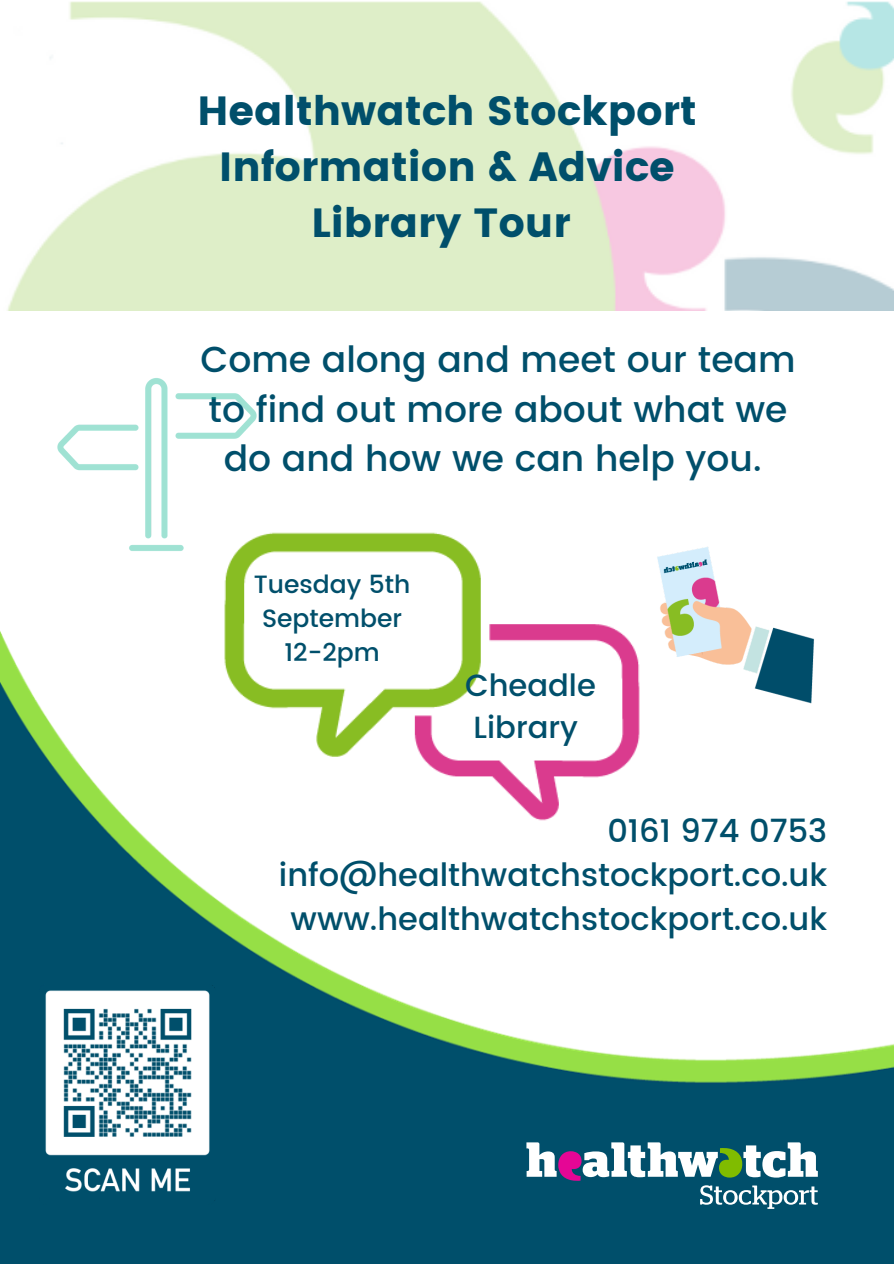
<style>
.page{position:relative;width:894px;height:1264px;background:#fff}
.page>*{position:absolute;margin:0;border:0;box-sizing:border-box;transform-origin:0 0}
.t1{font:40.65px/56.2px "Poppins";color:#004f6b;text-align:center}
.t2{font:500 36px/49.5px "Poppins";color:#004f6b;text-align:center}
.t3{font:500 31.95px "Poppins";color:#004f6b}
.t4{font:500 30.6px "Poppins";color:#004f6b}
.t5{font:500 25.05px/34px "Poppins";color:#004f6b;text-align:center}
</style>
<div class="page">
<img style="left:0;top:631px;width:893px;height:632px">
<svg style="left:526px;top:1142px;width:291px;height:66px"></svg>
<img style="left:735px;top:609px;width:123px;height:138px">
<img style="left:7px;top:1px;width:886px;height:310px">
<img style="left:127px;top:532px;width:608px;height:448px">
<img style="left:39px;top:984px;width:177px;height:219px">
<img style="left:57px;top:378px;width:200px;height:187px">
<p class="t1" style="left:197px;top:83px;width:500px">Healthwatch Stockport<br>Information &amp; Advice<br>Library Tour</p>
<p class="t2" style="left:200px;top:335px;width:596px">Come along and meet our team to find out more about what we do and how we can help you.</p>
<p class="t5" style="left:254px;top:567px;width:158px">Tuesday 5th<br>September</p>
<p class="t5" style="left:284px;top:635px;width:97px">12-2pm</p>
<p class="t4" style="left:465px;top:667px;width:132px">Cheadle</p>
<p class="t4" style="left:473px;top:709px;width:106px">Library</p>
<p class="t3" style="left:607px;top:812px;width:221px">0161 974 0753</p>
<p class="t3" style="left:279px;top:856px;width:549px">info@healthwatchstockport.co.uk</p>
<p class="t3" style="left:290px;top:900px;width:538px">www.healthwatchstockport.co.uk</p>
</div>
